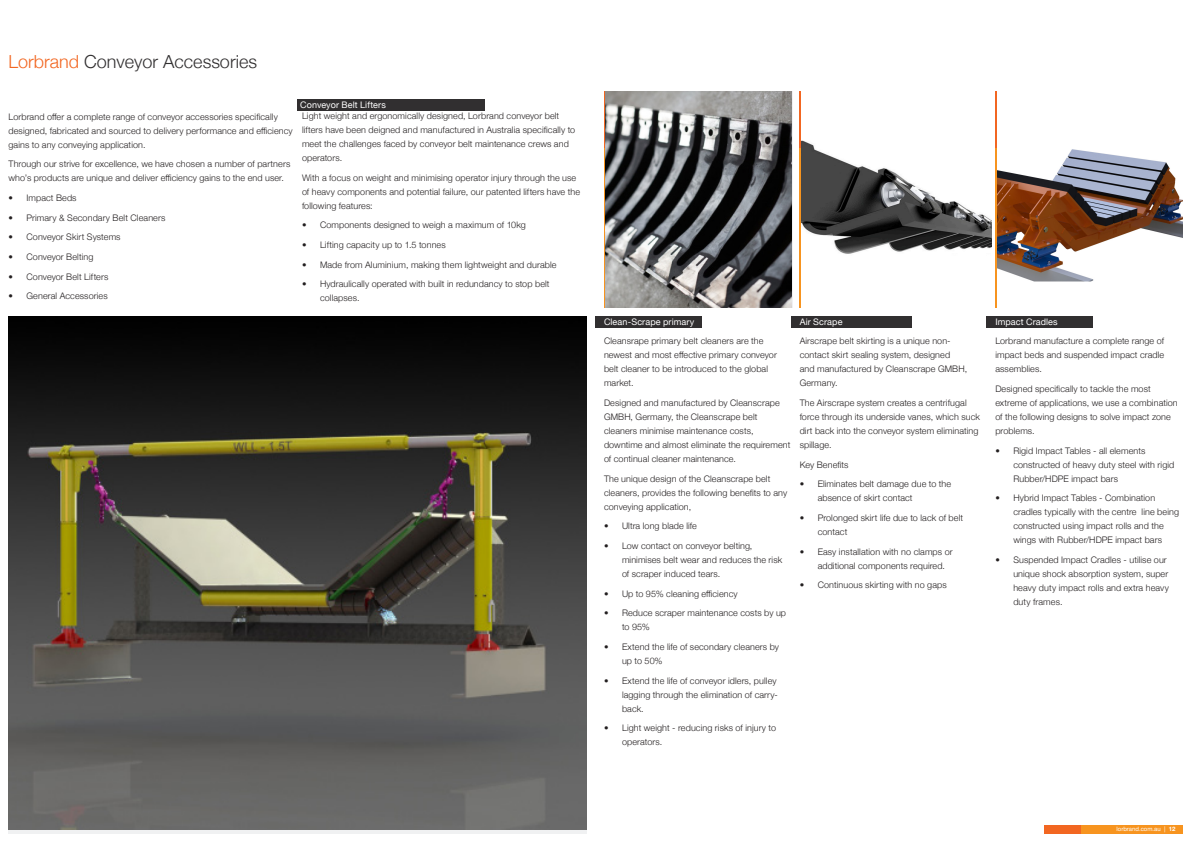
<style>
.page{position:relative;width:1191px;height:842px;background:#fff}
.page>*{position:absolute;margin:0;border:0;box-sizing:border-box;transform-origin:0 0}
.Page_Heading{font:300 18px "Helvetica Neue";color:#312f30}
.Copy{font:300 9px/14px "Helvetica Neue";letter-spacing:.01em;color:#231f20}
.White_Sub_Heading{font:300 9px/14px "Helvetica Neue";letter-spacing:.01em;color:#231f20}
.White_Sub_Heading-2{font:9px "Helvetica Neue";letter-spacing:.01em;color:#fff}
.t1{font:6px "Helvetica Neue";color:#fff}
.s1{color:#f26621}
.s2{font-weight:700}
</style>
<div class="page">
<img style="left:9px;top:316px;width:578px;height:513px">
<img style="left:996px;top:91px;width:186px;height:217px">
<hr style="left:799px;top:91px;width:2px;height:57px;background:#f26621">
<hr style="left:799px;top:148px;width:2px;height:160px;background:#f7941f">
<hr style="left:604px;top:91px;width:1px;height:57px;background:#f26621">
<hr style="left:604px;top:148px;width:1px;height:160px;background:#f7941f">
<hr style="left:995px;top:91px;width:1px;height:57px;background:#f26621">
<hr style="left:995px;top:148px;width:1px;height:160px;background:#f7941f">
<div style="left:595px;top:316px;width:107px;height:11px;background:#312f30"></div>
<div style="left:791px;top:316px;width:120px;height:11px;background:#312f30"></div>
<div style="left:986px;top:316px;width:107px;height:11px;background:#312f30"></div>
<div style="left:1044px;top:825px;width:36px;height:8px;background:#f26621"></div>
<div style="left:1080px;top:825px;width:102px;height:8px;background:#f7941f"></div>
<div style="left:298px;top:99px;width:187px;height:11px;background:#312f30"></div>
<img style="left:605px;top:91px;width:186px;height:216px">
<img style="left:801px;top:140px;width:190px;height:114px">
<p class="Page_Heading" style="left:9px;top:47px;width:250px"><span class="s1">Lorbrand</span> Conveyor Accessories</p>
<p class="White_Sub_Heading-2" style="left:300px;top:98px;width:87px">Conveyor Belt Lifters</p>
<p class="White_Sub_Heading" style="left:9px;top:109px;width:286px">Lorbrand offer a complete range of conveyor accessories specifically designed, fabricated and sourced to delivery performance and efficiency gains to any conveying application.</p>
<p class="Copy" style="left:9px;top:156px;width:283px">Through our strive for excellence, we have chosen a number of partners who’s products are unique and deliver efficiency gains to the end user.</p>
<p class="Copy" style="left:9px;top:190px;width:70px">• Impact Beds</p>
<p class="Copy" style="left:9px;top:210px;width:158px">• Primary &amp; Secondary Belt Cleaners</p>
<p class="Copy" style="left:9px;top:229px;width:114px">• Conveyor Skirt Systems</p>
<p class="Copy" style="left:9px;top:249px;width:86px">• Conveyor Belting</p>
<p class="Copy" style="left:9px;top:269px;width:101px">• Conveyor Belt Lifters</p>
<p class="Copy" style="left:9px;top:288px;width:101px">• General Accessories</p>
<p class="Copy" style="left:302px;top:108px;width:275px">Light weight and ergonomically designed, Lorbrand conveyor belt lifters have been deigned and manufactured in Australia specifically to meet the challenges faced by conveyor belt maintenance crews and operators.</p>
<p class="Copy" style="left:302px;top:170px;width:279px">With a focus on weight and minimising operator injury through the use of heavy components and potential failure, our patented lifters have the following features:</p>
<p class="Copy" style="left:302px;top:218px;width:225px">• Components designed to weigh a maximum of 10kg</p>
<p class="Copy" style="left:302px;top:237px;width:145px">• Lifting capacity up to 1.5 tonnes</p>
<p class="Copy" style="left:302px;top:257px;width:256px">• Made from Aluminium, making them lightweight and durable</p>
<p class="Copy" style="left:320px;top:277px;width:231px;text-indent:-18px">• Hydraulically operated with built in redundancy to stop belt collapses.</p>
<p class="White_Sub_Heading-2" style="left:604px;top:315px;width:92px">Clean-Scrape primary</p>
<p class="Copy" style="left:604px;top:333px;width:174px">Cleansrape primary belt cleaners are the newest and most effective primary conveyor belt cleaner to be introduced to the global market.</p>
<p class="Copy" style="left:604px;top:395px;width:188px">Designed and manufactured by Cleanscrape GMBH, Germany, the Cleanscrape belt cleaners minimise maintenance costs, downtime and almost eliminate the requirement of continual cleaner maintenance.</p>
<p class="Copy" style="left:604px;top:471px;width:185px">The unique design of the Cleanscrape belt cleaners, provides the following benefits to any conveying application,</p>
<p class="Copy" style="left:604px;top:518px;width:94px">• Ultra long blade life</p>
<p class="Copy" style="left:622px;top:538px;width:162px;text-indent:-18px">• Low contact on conveyor belting, minimises belt wear and reduces the risk of scraper induced tears.</p>
<p class="Copy" style="left:604px;top:586px;width:135px">• Up to 95% cleaning efficiency</p>
<p class="Copy" style="left:622px;top:605px;width:166px;text-indent:-18px">• Reduce scraper maintenance costs by up to 95%</p>
<p class="Copy" style="left:622px;top:639px;width:158px;text-indent:-18px">• Extend the life of secondary cleaners by up to 50%</p>
<p class="Copy" style="left:622px;top:673px;width:157px;text-indent:-18px">• Extend the life of conveyor idlers, pulley lagging through the elimination of carry&shy;back.</p>
<p class="Copy" style="left:622px;top:720px;width:156px;text-indent:-18px">• Light weight - reducing risks of injury to operators.</p>
<p class="White_Sub_Heading-2" style="left:799px;top:315px;width:44px">Air Scrape</p>
<p class="Copy" style="left:799px;top:333px;width:169px">Airscrape belt skirting is a unique non&shy;contact skirt sealing system, designed and manufactured by Cleanscrape GMBH,<br>Germany.</p>
<p class="Copy" style="left:799px;top:395px;width:182px">The Airscrape system creates a centrifugal force through its underside vanes, which suck dirt back into the conveyor system eliminating spillage.</p>
<p class="Copy" style="left:799px;top:457px;width:50px">Key Benefits</p>
<p class="Copy" style="left:817px;top:476px;width:135px;text-indent:-18px">• Eliminates belt damage due to the absence of skirt contact</p>
<p class="Copy" style="left:817px;top:510px;width:147px;text-indent:-18px">• Prolonged skirt life due to lack of belt contact</p>
<p class="Copy" style="left:817px;top:544px;width:136px;text-indent:-18px">• Easy installation with no clamps or additional components required.</p>
<p class="Copy" style="left:799px;top:577px;width:149px">• Continuous skirting with no gaps</p>
<p class="White_Sub_Heading-2" style="left:995px;top:315px;width:64px">Impact Cradles</p>
<p class="Copy" style="left:995px;top:333px;width:170px;text-align:justify">Lorbrand manufacture a complete range of impact beds and suspended impact cradle assemblies.</p>
<p class="Copy" style="left:995px;top:381px;width:184px">Designed specifically to tackle the most extreme of applications, we use a combination of the following designs to solve impact zone problems.</p>
<p class="Copy" style="left:1013px;top:443px;width:162px;text-indent:-18px">• Rigid Impact Tables - all elements constructed of heavy duty steel with rigid<br>Rubber/HDPE impact bars</p>
<p class="Copy" style="left:1013px;top:490px;width:167px;text-indent:-18px">• Hybrid Impact Tables - Combination cradles typically with the centre line being constructed using impact rolls and the wings with Rubber/HDPE impact bars</p>
<p class="Copy" style="left:1013px;top:552px;width:157px;text-indent:-18px">• Suspended Impact Cradles - utilise our unique shock absorption system, super heavy duty impact rolls and extra heavy duty frames.</p>
<p class="t1" style="left:1116px;top:825px;width:60px">lorbrand.com.au | <span class="s2">12</span></p>
</div>
